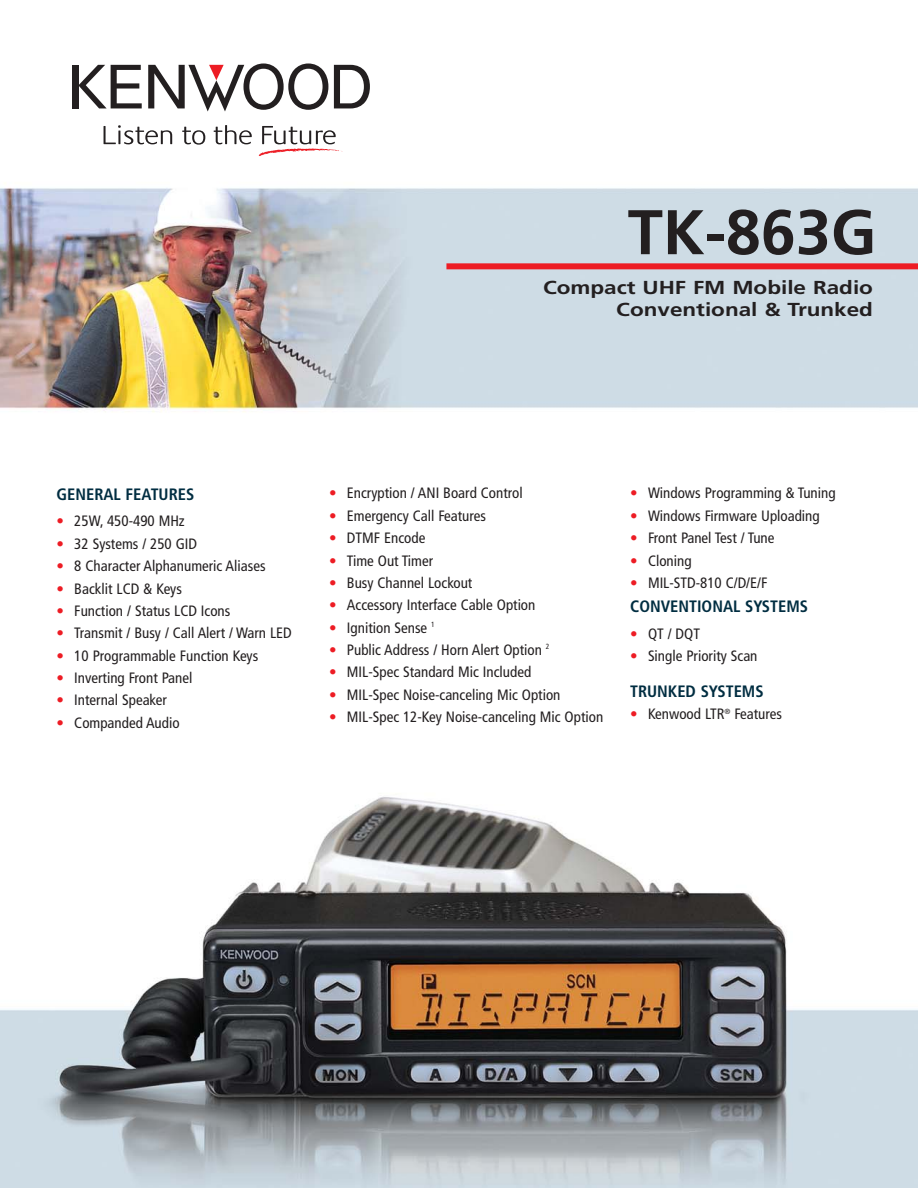
<style>
.page{position:relative;width:918px;height:1188px;background:#fff}
.page>*{position:absolute;margin:0;border:0;box-sizing:border-box;transform-origin:0 0}
.t1{font:700 63px "Frutiger";color:#231f20}
.t2{font:700 18.75px/22.5px "Frutiger";color:#231f20;text-align:right;scale:1.2 1}
.t3{font:700 condensed 16.5px "Frutiger";color:#002d41}
.t4{font:condensed 15px "Frutiger";color:#231f20}
.s1{color:#ed1c24}
</style>
<div class="page">
<img style="left:0;top:64px;width:918px;height:1124px">
<div style="left:446px;top:263px;width:472px;height:6px;background:#ed1c24"></div>
<div style="left:72px;top:65px;width:6px;height:43px;background:#231f20"></div>
<svg style="left:78px;top:65px;width:64px;height:43px"></svg>
<svg style="left:334px;top:65px;width:36px;height:43px"></svg>
<svg style="left:148px;top:63px;width:180px;height:48px"></svg>
<svg style="left:104px;top:125px;width:68px;height:19px"></svg>
<svg style="left:182px;top:127px;width:23px;height:18px"></svg>
<svg style="left:214px;top:125px;width:38px;height:19px"></svg>
<svg style="left:259px;top:126px;width:84px;height:30px"></svg>
<h1 class="t1" style="left:628px;top:207px;width:250px">TK-863G</h1>
<p class="t2" style="left:543px;top:278px;width:276px">Compact UHF FM Mobile Radio<br>Conventional &amp; Trunked</p>
<p class="t3" style="left:56px;top:487px;width:139px">GENERAL FEATURES</p>
<p class="t4" style="left:56px;top:515px;width:130px"><span class="s1">•</span> 25W, 450-490 MHz</p>
<p class="t4" style="left:56px;top:538px;width:142px"><span class="s1">•</span> 32 Systems / 250 GID</p>
<p class="t4" style="left:56px;top:560px;width:211px"><span class="s1">•</span> 8 Character Alphanumeric Aliases</p>
<p class="t4" style="left:56px;top:582px;width:127px"><span class="s1">•</span> Backlit LCD &amp; Keys</p>
<p class="t4" style="left:56px;top:605px;width:175px"><span class="s1">•</span> Function / Status LCD Icons</p>
<p class="t4" style="left:56px;top:627px;width:237px"><span class="s1">•</span> Transmit / Busy / Call Alert / Warn LED</p>
<p class="t4" style="left:56px;top:649px;width:203px"><span class="s1">•</span> 10 Programmable Function Keys</p>
<p class="t4" style="left:56px;top:672px;width:137px"><span class="s1">•</span> Inverting Front Panel</p>
<p class="t4" style="left:56px;top:694px;width:112px"><span class="s1">•</span> Internal Speaker</p>
<p class="t4" style="left:56px;top:717px;width:125px"><span class="s1">•</span> Companded Audio</p>
<p class="t4" style="left:329px;top:487px;width:195px"><span class="s1">•</span> Encryption / ANI Board Control</p>
<p class="t4" style="left:329px;top:510px;width:159px"><span class="s1">•</span> Emergency Call Features</p>
<p class="t4" style="left:329px;top:532px;width:98px"><span class="s1">•</span> DTMF Encode</p>
<p class="t4" style="left:329px;top:554px;width:106px"><span class="s1">•</span> Time Out Timer</p>
<p class="t4" style="left:329px;top:577px;width:145px"><span class="s1">•</span> Busy Channel Lockout</p>
<p class="t4" style="left:329px;top:599px;width:208px"><span class="s1">•</span> Accessory Interface Cable Option</p>
<p class="t4" style="left:329px;top:621px;width:107px"><span class="s1">•</span> Ignition Sense <sup>1</sup></p>
<p class="t4" style="left:329px;top:644px;width:222px"><span class="s1">•</span> Public Address / Horn Alert Option <sup>2</sup></p>
<p class="t4" style="left:329px;top:666px;width:204px"><span class="s1">•</span> MIL-Spec Standard Mic Included</p>
<p class="t4" style="left:329px;top:689px;width:233px"><span class="s1">•</span> MIL-Spec Noise-canceling Mic Option</p>
<p class="t4" style="left:329px;top:711px;width:276px"><span class="s1">•</span> MIL-Spec 12-Key Noise-canceling Mic Option</p>
<p class="t4" style="left:630px;top:487px;width:207px"><span class="s1">•</span> Windows Programming &amp; Tuning</p>
<p class="t4" style="left:630px;top:510px;width:191px"><span class="s1">•</span> Windows Firmware Uploading</p>
<p class="t4" style="left:630px;top:532px;width:146px"><span class="s1">•</span> Front Panel Test / Tune</p>
<p class="t4" style="left:630px;top:554px;width:63px"><span class="s1">•</span> Cloning</p>
<p class="t4" style="left:630px;top:577px;width:139px"><span class="s1">•</span> MIL-STD-810 C/D/E/F</p>
<p class="t3" style="left:630px;top:600px;width:179px">CONVENTIONAL SYSTEMS</p>
<p class="t4" style="left:630px;top:628px;width:71px"><span class="s1">•</span> QT / DQT</p>
<p class="t4" style="left:630px;top:650px;width:129px"><span class="s1">•</span> Single Priority Scan</p>
<p class="t3" style="left:630px;top:685px;width:135px">TRUNKED SYSTEMS</p>
<p class="t4" style="left:630px;top:708px;width:153px"><span class="s1">•</span> Kenwood LTR<sup>®</sup> Features</p>
</div>
